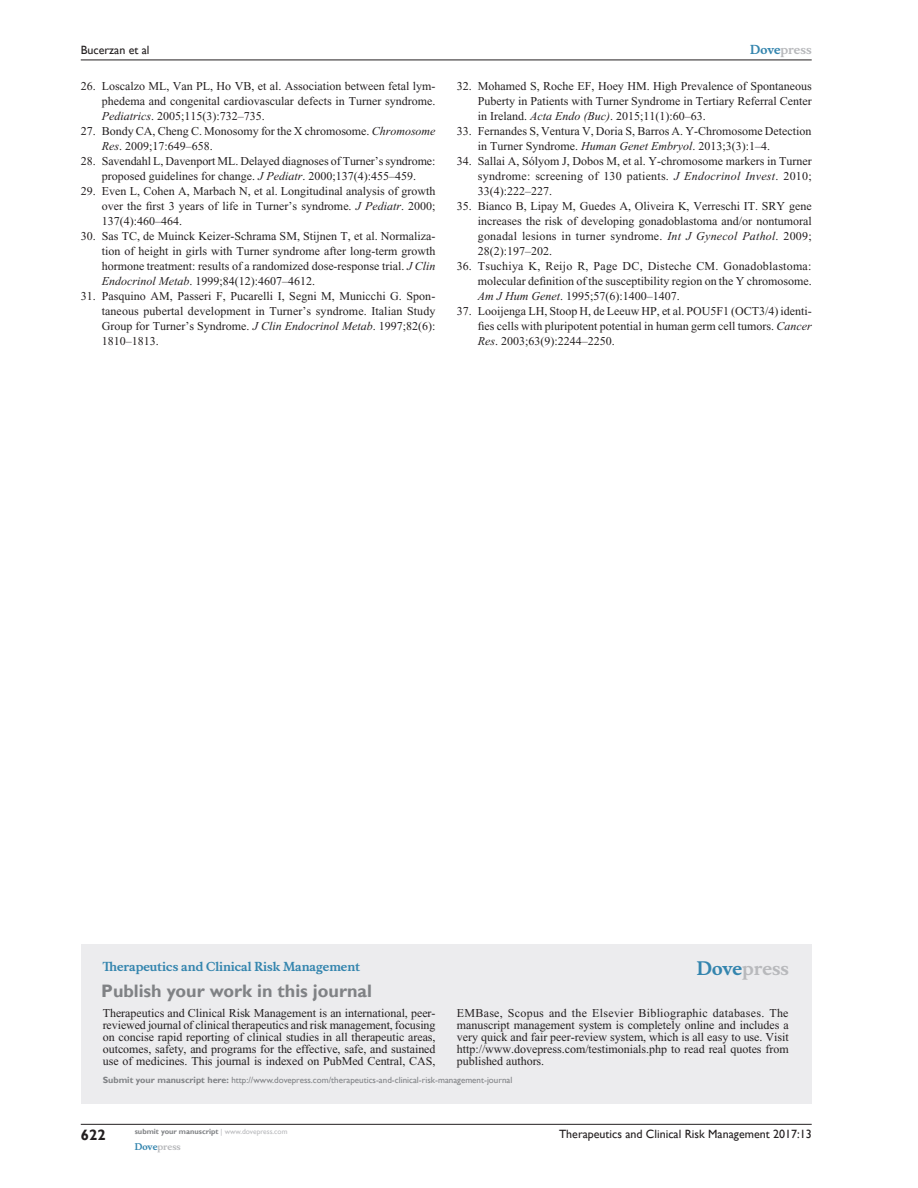
<style>
.page{position:relative;width:918px;height:1188px;background:#fff}
.page>*{position:absolute;margin:0;border:0;box-sizing:border-box;transform-origin:0 0}
.PromBx-H1{font:700 18px "Gill Sans";color:#808285}
.PromBx-Brand{font:700 18px "Musee";color:#b8b9bc}
.t1{font:700 15px "Gill Sans";color:#231f20}
.RefNL2{font:12px/15px "Times New Roman";color:#231f20;text-align:justify}
.PromBx-Tx{font:12px/12px "Times New Roman";letter-spacing:-.005em;color:#231f20;text-align:justify}
.t2{font:12px "Gill Sans";color:#231f20}
.PromBx-JrnlName{font:700 12px "Musee";color:#3485ae}
.t3{font:700 12px "Musee";color:#b8b9bc}
.PromBx-SubmitMssWebA{font:9px "Gill Sans";color:#808285}
.t4{font:700 9px "Musee";color:#b8b9bc}
.t5{font:700 7.5px "Gill Sans";color:#808285}
.s1{font-style:italic}
.s2{color:#3485ae}
.s3{font-weight:700}
.s4{font-weight:400;color:#b8b9bc}
</style>
<div class="page">
<div style="left:81px;top:944px;width:731px;height:159px;background:#ececee"></div>
<hr style="left:81px;top:1124px;width:731px;height:1px;background:#231f20">
<hr style="left:81px;top:60px;width:731px;height:1px;background:#231f20">
<p class="t2" style="left:81px;top:43px;width:70px">Bucerzan et al</p>
<p class="RefNL2" style="left:102px;top:79px;width:335px;text-indent:-21px">26. Loscalzo ML, Van PL, Ho VB, et al. Association between fetal lym&shy;phedema and congenital cardiovascular defects in Turner syndrome.<br><span class="s1">Pediatrics</span>. 2005;115(3):732–735.</p>
<p class="RefNL2" style="left:102px;top:124px;width:335px;text-indent:-21px">27. Bondy CA, Cheng C. Monosomy for the X chromosome. <span class="s1">Chromosome<br>Res</span>. 2009;17:649–658.</p>
<p class="RefNL2" style="left:81px;top:154px;width:356px;text-align:center">28. Savendahl L, Davenport ML. Delayed diagnoses of Turner’s syndrome: proposed guidelines for change. <span class="s1">J Pediatr</span>. 2000;137(4):455–459.</p>
<p class="RefNL2" style="left:102px;top:184px;width:335px;text-indent:-21px">29. Even L, Cohen A, Marbach N, et al. Longitudinal analysis of growth over the first 3 years of life in Turner’s syndrome. <span class="s1">J Pediatr</span>. 2000; 137(4):460–464.</p>
<p class="RefNL2" style="left:102px;top:229px;width:335px;text-indent:-21px">30. Sas TC, de Muinck Keizer-Schrama SM, Stijnen T, et al. Normaliza&shy;tion of height in girls with Turner syndrome after long-term growth hormone treatment: results of a randomized dose-response trial. <span class="s1">J Clin Endocrinol Metab</span>. 1999;84(12):4607–4612.</p>
<p class="RefNL2" style="left:102px;top:289px;width:335px;text-indent:-21px">31. Pasquino AM, Passeri F, Pucarelli I, Segni M, Municchi G. Spon&shy;taneous pubertal development in Turner’s syndrome. Italian Study Group for Turner’s Syndrome. <span class="s1">J Clin Endocrinol Metab</span>. 1997;82(6):<br>1810–1813.</p>
<p class="t3" style="left:750px;top:43px;width:63px"><span class="s2">Dove</span>press</p>
<p class="RefNL2" style="left:478px;top:79px;width:335px;text-indent:-21px">32. Mohamed S, Roche EF, Hoey HM. High Prevalence of Spontaneous Puberty in Patients with Turner Syndrome in Tertiary Referral Center in Ireland. <span class="s1">Acta Endo (Buc)</span>. 2015;11(1):60–63.</p>
<p class="RefNL2" style="left:478px;top:124px;width:335px;text-indent:-21px">33. Fernandes S, Ventura V, Doria S, Barros A. Y-Chromosome Detection in Turner Syndrome. <span class="s1">Human Genet Embryol</span>. 2013;3(3):1–4.</p>
<p class="RefNL2" style="left:478px;top:154px;width:335px;text-indent:-21px">34. Sallai A, Sólyom J, Dobos M, et al. Y-chromosome markers in Turner syndrome: screening of 130 patients. <span class="s1">J Endocrinol Invest</span>. 2010; 33(4):222–227.</p>
<p class="RefNL2" style="left:478px;top:199px;width:335px;text-indent:-21px">35. Bianco B, Lipay M, Guedes A, Oliveira K, Verreschi IT. SRY gene increases the risk of developing gonadoblastoma and/or nontumoral gonadal lesions in turner syndrome. <span class="s1">Int J Gynecol Pathol</span>. 2009; 28(2):197–202.</p>
<p class="RefNL2" style="left:478px;top:259px;width:335px;text-indent:-21px">36. Tsuchiya K, Reijo R, Page DC, Disteche CM. Gonadoblastoma: molecular definition of the susceptibility region on the Y chromosome.<br><span class="s1">Am J Hum Genet</span>. 1995;57(6):1400–1407.</p>
<p class="RefNL2" style="left:478px;top:304px;width:335px;text-indent:-21px">37. Looijenga LH, Stoop H, de Leeuw HP, et al. POU5F1 (OCT3/4) identi&shy;fies cells with pluripotent potential in human germ cell tumors. <span class="s1">Cancer Res</span>. 2003;63(9):2244–2250.</p>
<p class="PromBx-JrnlName" style="left:103px;top:959px;width:259px">Therapeutics and Clinical Risk Management</p>
<p class="PromBx-H1" style="left:101px;top:980px;width:272px">Publish your work in this journal</p>
<p class="PromBx-Brand" style="left:697px;top:958px;width:94px"><span class="s2">Dove</span>press</p>
<p class="PromBx-Tx" style="left:103px;top:1007px;width:334px">Therapeutics and Clinical Risk Management is an international, peer&shy;reviewed journal of clinical therapeutics and risk management, focusing on concise rapid reporting of clinical studies in all therapeutic areas, outcomes, safety, and programs for the effective, safe, and sustained use of medicines. This journal is indexed on PubMed Central, CAS,</p>
<p class="PromBx-Tx" style="left:457px;top:1007px;width:333px">EMBase, Scopus and the Elsevier Bibliographic databases. The manuscript management system is completely online and includes a very quick and fair peer-review system, which is all easy to use. Visit http://www.dovepress.com/testimonials.php to read real quotes from published authors.</p>
<p class="PromBx-SubmitMssWebA" style="left:103px;top:1075px;width:411px"><span class="s3">Submit your manuscript here:</span> http://www.dovepress.com/therapeutics-and-clinical-risk-management-journal</p>
<p class="t1" style="left:81px;top:1126px;width:26px">622</p>
<p class="t5" style="left:135px;top:1127px;width:154px">submit your manuscript <span class="s4">| www.dovepress.com</span></p>
<p class="t4" style="left:135px;top:1141px;width:48px"><span class="s2">Dove</span>press</p>
<p class="t2" style="left:559px;top:1127px;width:254px">Therapeutics and Clinical Risk Management 2017:13</p>
</div>
